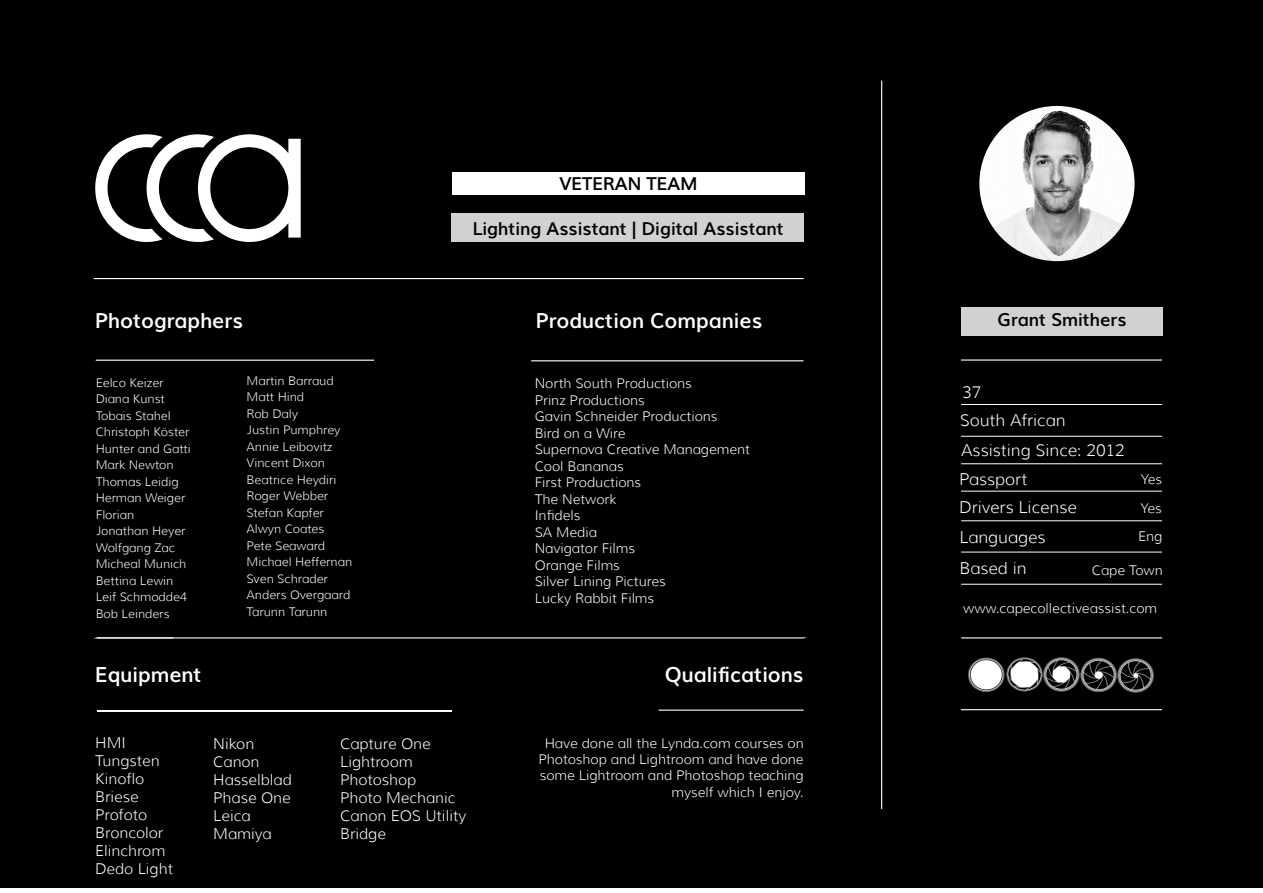
<style>
.page{position:relative;width:1263px;height:893px;background:#fff}
.page>*{position:absolute;margin:0;border:0;box-sizing:border-box;transform-origin:0 0}
.t1{font:700 21px "Muli";color:#fff}
.t2{font:700 18px "Muli";color:#000}
.t3{font:300 16.5px/29px "Muli";color:#fff}
.t4{font:300 15px/18px "Muli";color:#fff}
.t5{font:300 13.5px/16.5px "Muli";color:#fff}
.t6{font:300 12px/16.5px "Muli";color:#fff}
.s1{font-family:"Minion Pro";font-weight:400;font-size:18px;color:#000}
</style>
<div class="page">
<div style="left:1px;top:0;width:1262px;height:888px;background:#000"></div>
<svg style="left:95px;top:134px;width:206px;height:108px"></svg>
<hr style="left:881px;top:81px;width:1px;height:728px;background:#fff">
<hr style="left:94px;top:278px;width:710px;height:1px;background:#fff">
<svg style="left:95px;top:637px;width:712px;height:1px"></svg>
<hr style="left:961px;top:359px;width:201px;height:2px;background:#fff">
<hr style="left:961px;top:709px;width:201px;height:1px;background:#fff">
<hr style="left:961px;top:637px;width:201px;height:1px;background:#fff">
<hr style="left:531px;top:360px;width:272px;height:1px;background:#fff">
<hr style="left:96px;top:360px;width:278px;height:1px;background:#fff">
<hr style="left:97px;top:710px;width:355px;height:1px;background:#fff">
<hr style="left:658px;top:710px;width:145px;height:1px;background:#fff">
<img style="left:968px;top:657px;width:186px;height:36px">
<hr style="left:961px;top:404px;width:201px;height:1px;background:#fff">
<hr style="left:961px;top:436px;width:201px;height:1px;background:#fff">
<hr style="left:961px;top:463px;width:201px;height:1px;background:#fff">
<hr style="left:961px;top:491px;width:201px;height:1px;background:#fff">
<hr style="left:961px;top:521px;width:201px;height:1px;background:#fff">
<hr style="left:961px;top:552px;width:201px;height:1px;background:#fff">
<hr style="left:961px;top:584px;width:201px;height:1px;background:#fff">
<div style="left:961px;top:307px;width:201px;height:28px;background:#d1d1d1"></div>
<img style="left:97px;top:637px;width:76px;height:1px">
<div style="left:451px;top:214px;width:352px;height:28px;background:#d1d1d1"></div>
<img style="left:979px;top:106px;width:155px;height:155px;border-radius:78px">
<div style="left:452px;top:172px;width:352px;height:23px;background:#fff"></div>
<h2 class="t2" style="left:559px;top:172px;width:139px">VETERAN TEAM</h2>
<h2 class="t2" style="left:473px;top:217px;width:313px">Lighting Assistant | Digital Assistant</h2>
<h1 class="t1" style="left:95px;top:307px;width:149px">Photographers</h1>
<p class="t6" style="left:96px;top:374px;width:109px">Eelco Keizer<br>Diana Kunst<br>Tobais Stahel<br>Christoph Köster<br>Hunter and Gatti<br>Mark Newton<br>Thomas Leidig<br>Herman Weiger<br>Florian<br>Jonathan Heyer<br>Wolfgang Zac<br>Micheal Munich<br>Bettina Lewin<br>Leif Schmodde4<br>Bob Leinders <span class="s1">Bob</span></p>
<h1 class="t1" style="left:95px;top:661px;width:108px">Equipment</h1>
<p class="t6" style="left:247px;top:372px;width:107px">Martin Barraud<br>Matt Hind<br>Rob Daly<br>Justin Pumphrey<br>Annie Leibovitz<br>Vincent Dixon<br>Beatrice Heydiri<br>Roger Webber<br>Stefan Kapfer<br>Alwyn Coates<br>Pete Seaward<br>Michael Heffernan<br>Sven Schrader<br>Anders Overgaard<br>Tarunn Tarunn</p>
<p class="t4" style="left:95px;top:734px;width:79px">HMI<br>Tungsten<br>Kinoflo<br>Briese<br>Profoto<br>Broncolor<br>Elinchrom<br>Dedo Light</p>
<p class="t4" style="left:213px;top:734px;width:80px">Nikon<br>Canon<br>Hasselblad<br>Phase One<br>Leica<br>Mamiya</p>
<p class="t4" style="left:340px;top:734px;width:127px">Capture One<br>Lightroom<br>Photoshop<br>Photo Mechanic<br>Canon EOS Utility<br>Bridge</p>
<h1 class="t1" style="left:536px;top:307px;width:228px">Production Companies</h1>
<p class="t5" style="left:535px;top:375px;width:217px">North South Productions<br>Prinz Productions<br>Gavin Schneider Productions<br>Bird on a Wire<br>Supernova Creative Management<br>Cool Bananas<br>First Productions<br>The Network<br>Infidels<br>SA Media<br>Navigator Films<br>Orange Films<br>Silver Lining Pictures<br>Lucky Rabbit Films</p>
<h1 class="t1" style="left:665px;top:661px;width:140px">Qualifications</h1>
<p class="t5" style="left:538px;top:735px;width:267px;text-align:right">Have done all the Lynda.com courses on Photoshop and Lightroom and have done some Lightroom and Photoshop teaching myself which I enjoy.</p>
<h2 class="t2" style="left:997px;top:308px;width:130px">Grant Smithers</h2>
<p class="t3" style="left:959px;top:377px;width:167px">37<br>South African<br>Assisting Since: 2012<br>Passport<br>Drivers License</p>
<p class="t5" style="left:1140px;top:464px;width:23px;line-height:29.4px">Yes<br>Yes</p>
<p class="t3" style="left:959px;top:522px;width:88px">Languages</p>
<p class="t5" style="left:1138px;top:528px;width:26px">Eng</p>
<p class="t3" style="left:959px;top:554px;width:69px">Based in</p>
<p class="t5" style="left:1092px;top:562px;width:72px">Cape Town</p>
<p class="t5" style="left:963px;top:600px;width:195px">www.capecollectiveassist.com</p>
</div>
